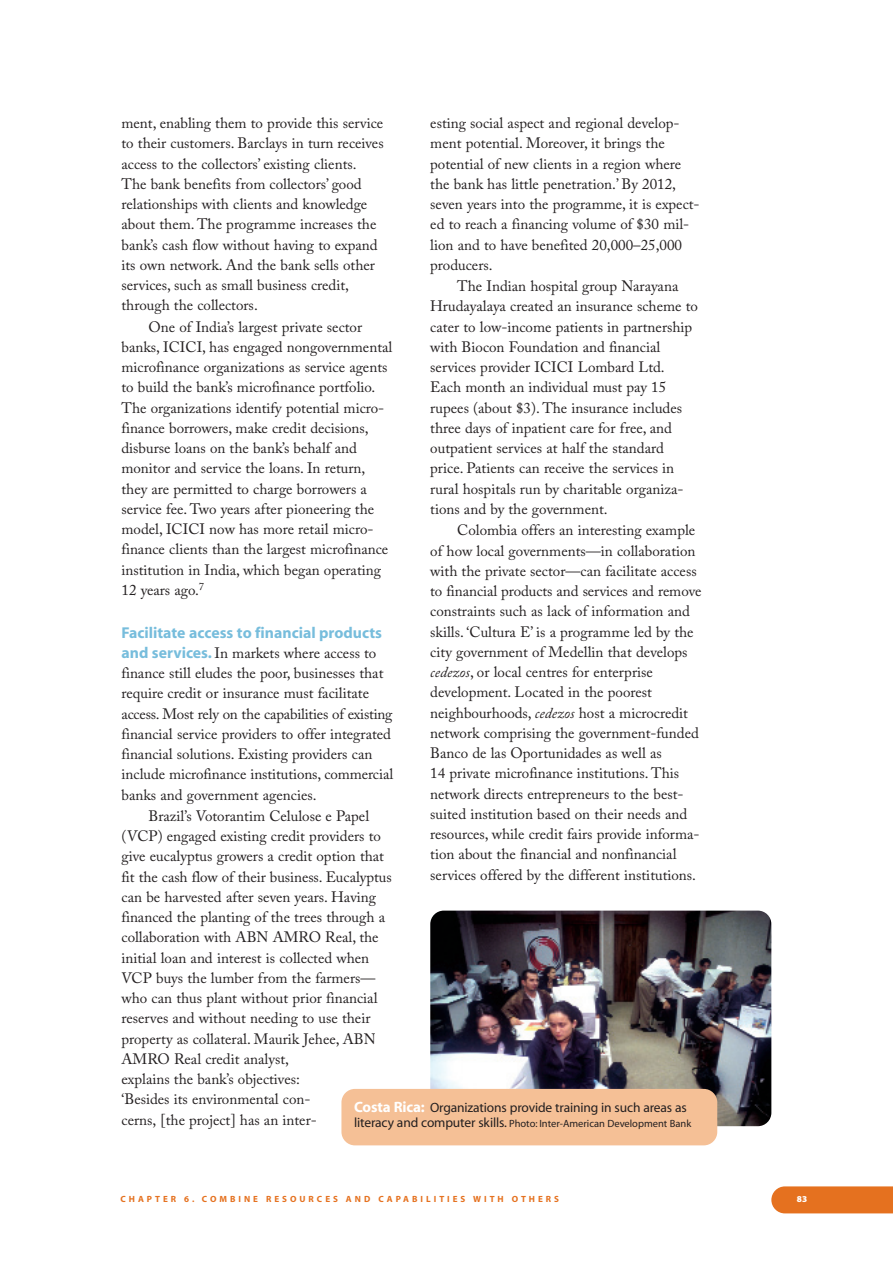
<style>
.page{position:relative;width:893px;height:1263px;background:#fff}
.page>*{position:absolute;margin:0;border:0;box-sizing:border-box;transform-origin:0 0}
.t1{font:700 15.75px "Myriad";color:#77bddc}
.t2{font:15px/20.2px "Adobe Caslon Pro";color:#231f20}
.t3{font:13.5px "Myriad";letter-spacing:-.01em;color:#231f20}
.t4{font:10.5px "Myriad";color:#231f20}
.t5{font:700 9px "Myriad";letter-spacing:.335em;color:#e5711f}
.t6{font:9px "Myriad MM 830 600";color:#fff}
.s1{font-family:"Myriad";font-weight:700;font-size:15.75px;color:#77bddc}
.s2{font-style:italic}
.s3{font-weight:700;font-size:15px;color:#fff}
.s4{font-size:13.5px}
</style>
<div class="page">
<div style="left:771px;top:1186px;width:122px;height:27px;background:#e5711f"></div>
<img style="left:430px;top:911px;width:341px;height:215px;border-radius:14px">
<div style="left:341px;top:1089px;width:376px;height:56px;background:#f5c096;border-radius:14px"></div>
<p class="t2" style="left:121px;top:114px;width:264px">ment, enabling them to provide this service to their customers. Barclays in turn receives access to the collectors’ existing clients.<br>The bank benefits from collectors’ good relationships with clients and knowledge about them. The programme increases the bank’s cash flow without having to expand its own network. And the bank sells other services, such as small business credit, through the collectors.</p>
<p class="t2" style="left:121px;top:318px;width:272px;text-indent:27px">One of India’s largest private sector banks, ICICI, has engaged nongovernmental microfinance organizations as service agents to build the bank’s microfinance portfolio.<br>The organizations identify potential micro&shy;finance borrowers, make credit decisions, disburse loans on the bank’s behalf and monitor and service the loans. In return, they are permitted to charge borrowers a service fee. Two years after pioneering the model, ICICI now has more retail micro&shy;finance clients than the largest microfinance institution in India, which began operating 12 years ago.<sup>7</sup></p>
<p class="t1" style="left:121px;top:626px;width:262px">Facilitate access to financial products</p>
<p class="t2" style="left:121px;top:644px;width:256px"><span class="s1">and services.</span> In markets where access to</p>
<p class="t2" style="left:121px;top:664px;width:263px">finance still eludes the poor, businesses that</p>
<p class="t2" style="left:121px;top:685px;width:249px">require credit or insurance must facilitate</p>
<p class="t2" style="left:121px;top:705px;width:273px">access. Most rely on the capabilities of existing</p>
<p class="t2" style="left:121px;top:725px;width:271px">financial service providers to offer integrated</p>
<p class="t2" style="left:121px;top:745px;width:252px">financial solutions. Existing providers can</p>
<p class="t2" style="left:121px;top:766px;width:273px">include microfinance institutions, commercial</p>
<p class="t2" style="left:121px;top:786px;width:197px">banks and government agencies.</p>
<p class="t2" style="left:148px;top:807px;width:222px">Brazil’s Votorantim Celulose e Papel</p>
<p class="t2" style="left:121px;top:828px;width:261px">(VCP) engaged existing credit providers to</p>
<p class="t2" style="left:121px;top:848px;width:264px">give eucalyptus growers a credit option that</p>
<p class="t2" style="left:121px;top:868px;width:272px">fit the cash flow of their business. Eucalyptus</p>
<p class="t2" style="left:121px;top:888px;width:256px">can be harvested after seven years. Having</p>
<p class="t2" style="left:121px;top:909px;width:265px">financed the planting of the trees through a</p>
<p class="t2" style="left:121px;top:929px;width:259px">collaboration with ABN AMRO Real, the</p>
<p class="t2" style="left:121px;top:949px;width:249px">initial loan and interest is collected when</p>
<p class="t2" style="left:121px;top:969px;width:255px">VCP buys the lumber from the farmers—</p>
<p class="t2" style="left:121px;top:990px;width:257px">who can thus plant without prior financial</p>
<p class="t2" style="left:121px;top:1010px;width:250px">reserves and without needing to use their</p>
<p class="t2" style="left:121px;top:1030px;width:256px">property as collateral. Maurik Jehee, ABN</p>
<p class="t2" style="left:121px;top:1050px;width:169px">AMRO Real credit analyst,</p>
<p class="t2" style="left:121px;top:1071px;width:180px">explains the bank’s objectives:</p>
<p class="t2" style="left:121px;top:1091px;width:191px">‘Besides its environmental con-</p>
<p class="t2" style="left:121px;top:1111px;width:197px">cerns, [the project] has an inter-</p>
<p class="t2" style="left:430px;top:114px;width:271px">esting social aspect and regional develop&shy;ment potential. Moreover, it brings the potential of new clients in a region where the bank has little penetration.’ By 2012, seven years into the programme, it is expect&shy;ed to reach a financing volume of $30 mil&shy;lion and to have benefited 20,000–25,000 producers.</p>
<p class="t2" style="left:430px;top:278px;width:269px;text-indent:27px">The Indian hospital group Narayana Hrudayalaya created an insurance scheme to cater to low-income patients in partnership with Biocon Foundation and financial services provider ICICI Lombard Ltd.<br>Each month an individual must pay 15 rupees (about $3). The insurance includes three days of inpatient care for free, and outpatient services at half the standard price. Patients can receive the services in rural hospitals run by charitable organiza&shy;tions and by the government.</p>
<p class="t2" style="left:430px;top:522px;width:273px;text-indent:27px">Colombia offers an interesting example of how local governments—in collaboration with the private sector—can facilitate access to financial products and services and remove constraints such as lack of information and skills. ‘Cultura E’ is a programme led by the city government of Medellin that develops <span class="s2">cedezos</span>, or local centres for enterprise development. Located in the poorest neighbourhoods, <span class="s2">cedezos</span> host a microcredit network comprising the government-funded Banco de las Oportunidades as well as<br>14 private microfinance institutions. This network directs entrepreneurs to the best&shy;suited institution based on their needs and resources, while credit fairs provide informa&shy;tion about the financial and nonfinancial services offered by the different institutions.</p>
<p class="t3" style="left:354px;top:1102px;width:334px"><span class="s3">Costa Rica:</span> Organizations provide training in such areas as</p>
<p class="t4" style="left:354px;top:1120px;width:339px"><span class="s4">literacy and computer skills.</span> Photo: Inter-American Development Bank</p>
<p class="t5" style="left:120px;top:1196px;width:440px">CHAPTER 6. COMBINE RESOURCES AND CAPABILITIES WITH OTHERS</p>
<p class="t6" style="left:797px;top:1196px;width:12px">83</p>
</div>
